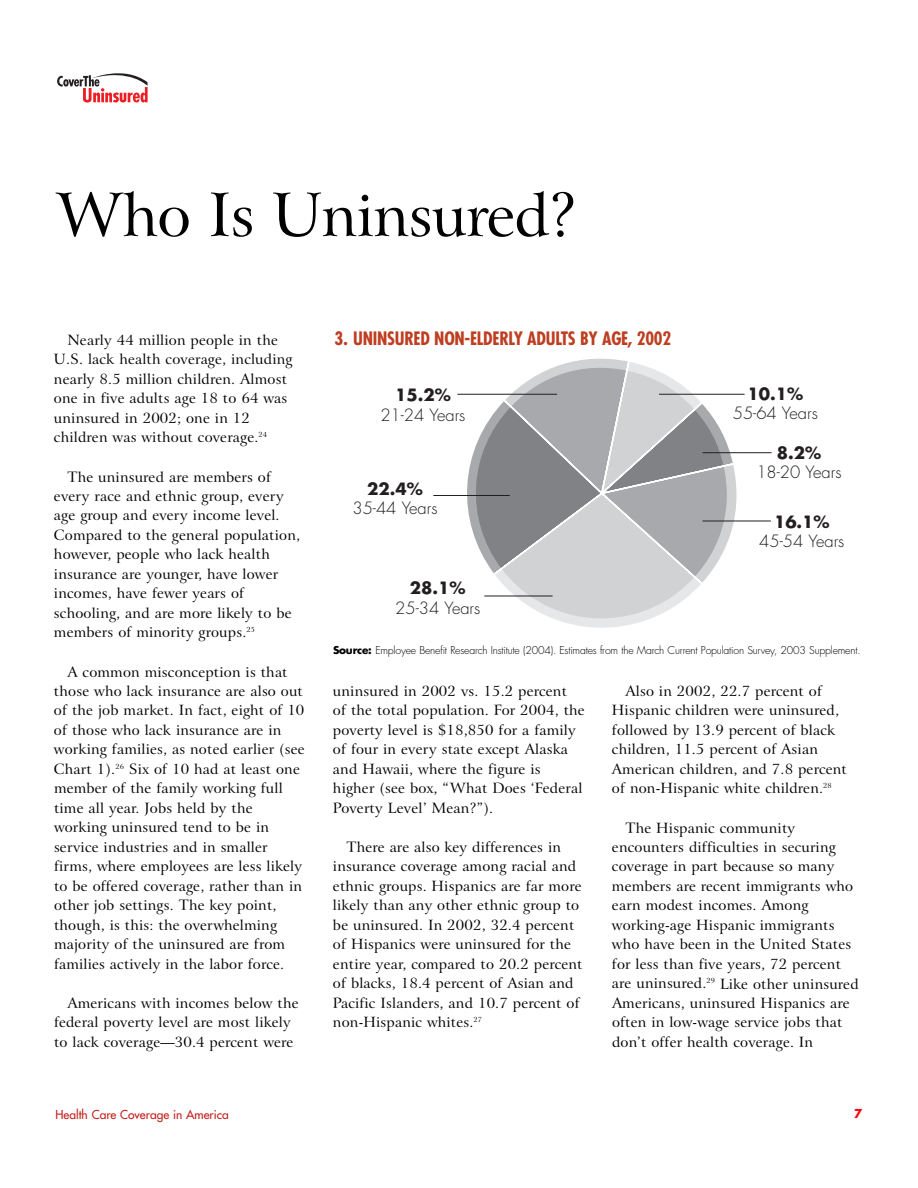
<style>
.page{position:relative;width:918px;height:1188px;background:#fff}
.page>*{position:absolute;margin:0;border:0;box-sizing:border-box;transform-origin:0 0}
.t1{font:60px "Arrus BT";letter-spacing:-.02em;color:#000}
.t2{font:700 condensed 18px "Futura";letter-spacing:-.015em;color:#be3e21}
.t3{font:300 16.5px "Futura";color:#231f20}
.t4{font:700 16.5px "Futura";color:#231f20}
.t5{font:14.25px/19.5px "Arrus BT";letter-spacing:.01em;color:#000}
.t6{font:12px "Futura";color:#c21f1d}
.t7{font:700 12px "Futura";color:#ff000f}
.t8{font:300 10.5px "Futura";letter-spacing:-.02em;color:#000}
.s1{font-weight:700}
</style>
<div class="page">
<svg style="left:57px;top:73px;width:91px;height:30px"></svg>
<svg style="left:457px;top:358px;width:287px;height:270px"></svg>
<hr style="left:457px;top:394px;width:100px;height:1px;background:#231f20">
<hr style="left:659px;top:394px;width:86px;height:1px;background:#231f20">
<hr style="left:703px;top:521px;width:68px;height:1px;background:#231f20">
<hr style="left:703px;top:452px;width:69px;height:1px;background:#231f20">
<hr style="left:433px;top:495px;width:77px;height:1px;background:#231f20">
<hr style="left:484px;top:596px;width:69px;height:1px;background:#231f20">
<h1 class="t1" style="left:56px;top:191px;width:523px">Who Is Uninsured?</h1>
<p class="t5" style="left:54px;top:332px;width:240px;text-indent:14px">Nearly 44 million people in the U.S. lack health coverage, including nearly 8.5 million children. Almost one in five adults age 18 to 64 was uninsured in 2002; one in 12 children was without coverage.<sup>24</sup></p>
<p class="t5" style="left:54px;top:469px;width:248px;text-indent:14px">The uninsured are members of every race and ethnic group, every age group and every income level.<br>Compared to the general population, however, people who lack health insurance are younger, have lower incomes, have fewer years of schooling, and are more likely to be members of minority groups.<sup>25</sup></p>
<p class="t5" style="left:54px;top:664px;width:252px;text-indent:14px">A common misconception is that those who lack insurance are also out of the job market. In fact, eight of 10 of those who lack insurance are in working families, as noted earlier (see Chart 1).<sup>26</sup> Six of 10 had at least one member of the family working full time all year. Jobs held by the working uninsured tend to be in service industries and in smaller firms, where employees are less likely to be offered coverage, rather than in other job settings. The key point, though, is this: the overwhelming majority of the uninsured are from families actively in the labor force.</p>
<p class="t5" style="left:54px;top:995px;width:246px;text-indent:14px">Americans with incomes below the federal poverty level are most likely to lack coverage—30.4 percent were</p>
<p class="t2" style="left:334px;top:330px;width:338px">3. UNINSURED NON-ELDERLY ADULTS BY AGE, 2002</p>
<p class="t4" style="left:395px;top:387px;width:57px">15.2%</p>
<p class="t3" style="left:380px;top:407px;width:87px">21-24 Years</p>
<p class="t4" style="left:367px;top:481px;width:57px">22.4%</p>
<p class="t3" style="left:352px;top:501px;width:87px">35-44 Years</p>
<p class="t4" style="left:748px;top:386px;width:57px">10.1%</p>
<p class="t3" style="left:733px;top:405px;width:87px">55-64 Years</p>
<p class="t4" style="left:777px;top:445px;width:46px">8.2%</p>
<p class="t3" style="left:756px;top:465px;width:87px">18-20 Years</p>
<p class="t4" style="left:774px;top:514px;width:57px">16.1%</p>
<p class="t3" style="left:759px;top:534px;width:87px">45-54 Years</p>
<p class="t4" style="left:410px;top:581px;width:57px">28.1%</p>
<p class="t3" style="left:395px;top:600px;width:87px">25-34 Years</p>
<p class="t8" style="left:333px;top:646px;width:529px"><span class="s1">Source:</span> Employee Benefit Research Institute (2004). Estimates from the March Current Population Survey, 2003 Supplement.</p>
<p class="t5" style="left:333px;top:683px;width:253px">uninsured in 2002 vs. 15.2 percent<br>of the total population. For 2004, the poverty level is $18,850 for a family of four in every state except Alaska and Hawaii, where the figure is higher (see box, “What Does ‘Federal Poverty Level’ Mean?”).</p>
<p class="t5" style="left:333px;top:839px;width:251px;text-indent:14px">There are also key differences in insurance coverage among racial and ethnic groups. Hispanics are far more likely than any other ethnic group to be uninsured. In 2002, 32.4 percent of Hispanics were uninsured for the entire year, compared to 20.2 percent of blacks, 18.4 percent of Asian and Pacific Islanders, and 10.7 percent of non-Hispanic whites.<sup>27</sup></p>
<p class="t5" style="left:612px;top:683px;width:236px;text-indent:14px">Also in 2002, 22.7 percent of Hispanic children were uninsured, followed by 13.9 percent of black children, 11.5 percent of Asian American children, and 7.8 percent of non-Hispanic white children.<sup>28</sup></p>
<p class="t5" style="left:612px;top:820px;width:248px;text-indent:14px">The Hispanic community encounters difficulties in securing coverage in part because so many members are recent immigrants who earn modest incomes. Among working-age Hispanic immigrants who have been in the United States for less than five years, 72 percent are uninsured.<sup>29</sup> Like other uninsured Americans, uninsured Hispanics are often in low-wage service jobs that don’t offer health coverage. In</p>
<p class="t6" style="left:56px;top:1108px;width:175px">Health Care Coverage in America</p>
<p class="t7" style="left:854px;top:1108px;width:10px">7</p>
</div>
